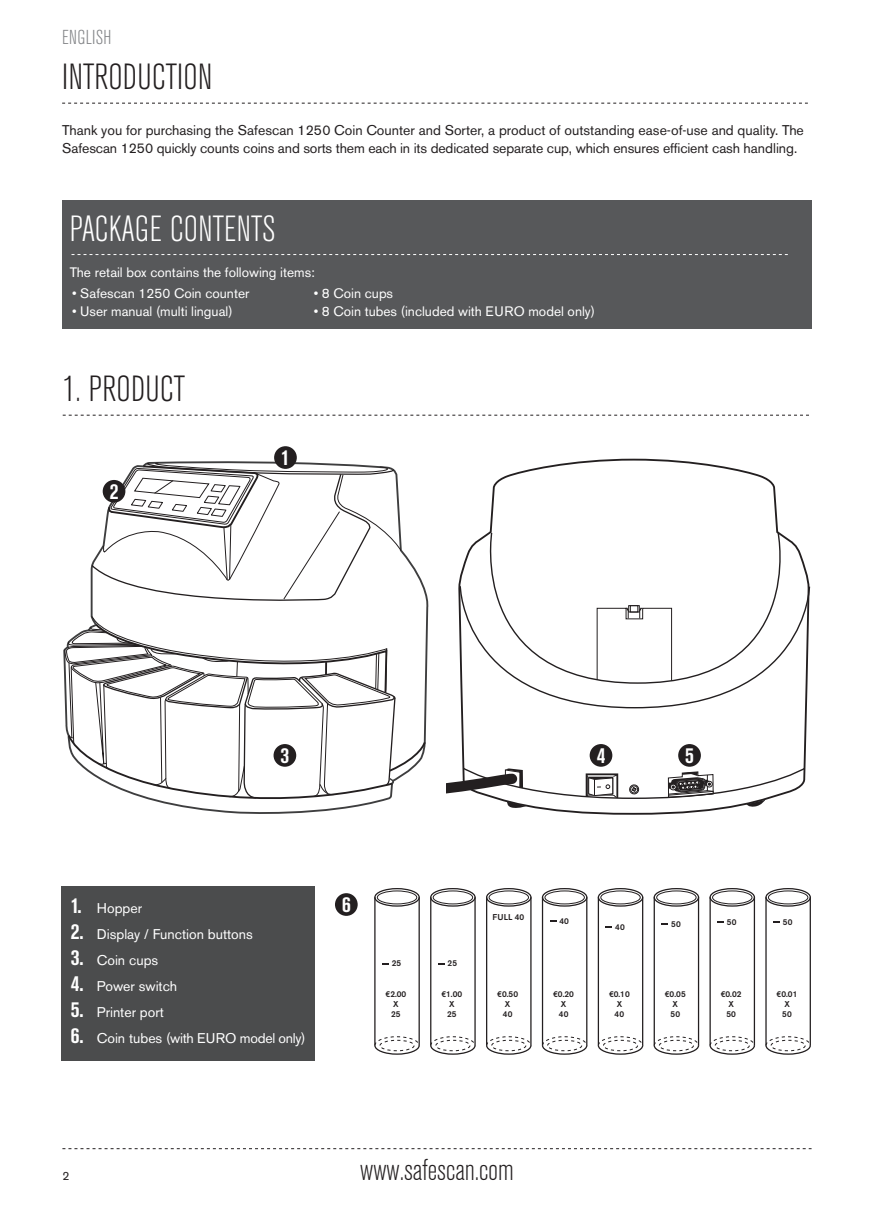
<style>
.page{position:relative;width:874px;height:1225px;background:#fff}
.page>*{position:absolute;margin:0;border:0;box-sizing:border-box;transform-origin:0 0}
.t1{font:300 condensed 36px "Akzidenz Grotesk BE";letter-spacing:.01em;color:#231f20}
.t2{font:300 condensed 36px "Akzidenz Grotesk BE";color:#fff}
.t3{font:300 condensed 30px "Akzidenz Grotesk BE";color:#231f20}
.t4{font:700 condensed 22px "Akzidenz Grotesk BE";color:#fff}
.t5{font:300 condensed 20px "Akzidenz Grotesk BE";letter-spacing:.015em;color:#808285}
.t6{font:14px/18px "Akzidenz Grotesk BE";color:#231f20}
.t7{font:14px "Akzidenz Grotesk BE";color:#fff}
.t8{font:13.6px "Akzidenz Grotesk BE";color:#fff}
.t9{font:12px "Akzidenz Grotesk BE";color:#231f20}
.t10{font:500 8.4px/10px "Akzidenz Grotesk BE";letter-spacing:.02em;color:#231f20;text-align:center}
.s1{font-weight:700;font-stretch:condensed;font-size:22px}
</style>
<div class="page">
<svg style="left:62px;top:1148px;width:749px;height:1px"></svg>
<svg style="left:374px;top:888px;width:46px;height:167px"></svg>
<div style="left:377px;top:891px;width:39px;height:13px;background:#fff;border-radius:50%"></div>
<div style="left:376px;top:890px;width:41px;height:14px;border:1px solid #231f20;border-radius:50%"></div>
<hr style="left:374px;top:897px;width:1px;height:148px;background:#231f20">
<hr style="left:418px;top:897px;width:1px;height:148px;background:#231f20">
<svg style="left:430px;top:888px;width:46px;height:167px"></svg>
<div style="left:433px;top:891px;width:39px;height:13px;background:#fff;border-radius:50%"></div>
<div style="left:432px;top:890px;width:41px;height:14px;border:1px solid #231f20;border-radius:50%"></div>
<hr style="left:430px;top:897px;width:1px;height:148px;background:#231f20">
<hr style="left:474px;top:897px;width:1px;height:148px;background:#231f20">
<svg style="left:486px;top:888px;width:46px;height:167px"></svg>
<div style="left:489px;top:891px;width:39px;height:13px;background:#fff;border-radius:50%"></div>
<div style="left:488px;top:890px;width:40px;height:14px;border:1px solid #231f20;border-radius:50%"></div>
<hr style="left:485px;top:897px;width:2px;height:148px;background:#231f20">
<hr style="left:530px;top:897px;width:1px;height:148px;background:#231f20">
<svg style="left:541px;top:888px;width:46px;height:167px"></svg>
<div style="left:544px;top:891px;width:40px;height:13px;background:#fff;border-radius:50%"></div>
<div style="left:544px;top:890px;width:40px;height:14px;border:1px solid #231f20;border-radius:50%"></div>
<hr style="left:541px;top:897px;width:2px;height:148px;background:#231f20">
<hr style="left:586px;top:897px;width:1px;height:148px;background:#231f20">
<svg style="left:597px;top:888px;width:46px;height:167px"></svg>
<div style="left:600px;top:891px;width:40px;height:13px;background:#fff;border-radius:50%"></div>
<div style="left:600px;top:890px;width:40px;height:14px;border:1px solid #231f20;border-radius:50%"></div>
<hr style="left:597px;top:897px;width:1px;height:148px;background:#231f20">
<hr style="left:641px;top:897px;width:2px;height:148px;background:#231f20">
<svg style="left:653px;top:888px;width:46px;height:167px"></svg>
<div style="left:656px;top:891px;width:39px;height:13px;background:#fff;border-radius:50%"></div>
<div style="left:656px;top:890px;width:40px;height:14px;border:1px solid #231f20;border-radius:50%"></div>
<hr style="left:653px;top:897px;width:1px;height:148px;background:#231f20">
<hr style="left:697px;top:897px;width:1px;height:148px;background:#231f20">
<svg style="left:709px;top:888px;width:46px;height:167px"></svg>
<div style="left:712px;top:891px;width:39px;height:13px;background:#fff;border-radius:50%"></div>
<div style="left:711px;top:890px;width:41px;height:14px;border:1px solid #231f20;border-radius:50%"></div>
<hr style="left:709px;top:897px;width:1px;height:148px;background:#231f20">
<hr style="left:753px;top:897px;width:1px;height:148px;background:#231f20">
<svg style="left:765px;top:888px;width:46px;height:167px"></svg>
<div style="left:768px;top:891px;width:39px;height:13px;background:#fff;border-radius:50%"></div>
<div style="left:767px;top:890px;width:40px;height:14px;border:1px solid #231f20;border-radius:50%"></div>
<hr style="left:765px;top:897px;width:1px;height:148px;background:#231f20">
<hr style="left:809px;top:897px;width:1px;height:148px;background:#231f20">
<svg style="left:63px;top:461px;width:366px;height:262px"></svg>
<svg style="left:64px;top:615px;width:362px;height:199px"></svg>
<svg style="left:90px;top:462px;width:311px;height:146px"></svg>
<svg style="left:461px;top:458px;width:349px;height:357px"></svg>
<svg style="left:468px;top:531px;width:339px;height:54px"></svg>
<svg style="left:458px;top:585px;width:352px;height:124px"></svg>
<svg style="left:446px;top:767px;width:359px;height:41px"></svg>
<svg style="left:584px;top:729px;width:55px;height:1px"></svg>
<svg style="left:62px;top:103px;width:745px;height:1px"></svg>
<svg style="left:63px;top:415px;width:745px;height:1px"></svg>
<div style="left:62px;top:886px;width:252px;height:175px;background:#4b4c4d"></div>
<div style="left:62px;top:200px;width:748px;height:129px;background:#57585a"></div>
<svg style="left:71px;top:254px;width:716px;height:1px"></svg>
<div style="left:677px;top:744px;width:23px;height:22px;background:#231f20;border-radius:50%"></div>
<div style="left:335px;top:893px;width:22px;height:23px;background:#231f20;border-radius:50%"></div>
<div style="left:589px;top:744px;width:23px;height:22px;background:#231f20;border-radius:50%"></div>
<div style="left:273px;top:744px;width:23px;height:22px;background:#231f20;border-radius:50%"></div>
<div style="left:103px;top:480px;width:22px;height:22px;background:#231f20;border-radius:50%"></div>
<div style="left:274px;top:446px;width:23px;height:23px;background:#231f20;border-radius:50%"></div>
<h3 class="t5" style="left:62px;top:27px;width:51px">ENGLISH</h3>
<h1 class="t1" style="left:62px;top:57px;width:152px">INTRODUCTION</h1>
<p class="t6" style="left:62px;top:121px;width:743px">Thank you for purchasing the Safescan 1250 Coin Counter and Sorter, a product of outstanding ease-of-use and quality. The<br>Safescan 1250 quickly counts coins and sorts them each in its dedicated separate cup, which ensures efficient cash handling.</p>
<h1 class="t2" style="left:70px;top:210px;width:207px">PACKAGE CONTENTS</h1>
<p class="t8" style="left:70px;top:264px;width:246px">The retail box contains the following items:</p>
<p class="t8" style="left:72px;top:285px;width:179px">• Safescan 1250 Coin counter</p>
<p class="t8" style="left:72px;top:303px;width:162px">• User manual (multi lingual)</p>
<h1 class="t1" style="left:63px;top:369px;width:124px">1. PRODUCT</h1>
<h3 class="t4" style="left:110px;top:479px;width:10px">2</h3>
<p class="t8" style="left:313px;top:285px;width:81px">• 8 Coin cups</p>
<p class="t8" style="left:313px;top:303px;width:283px">• 8 Coin tubes (included with EURO model only)</p>
<h3 class="t4" style="left:281px;top:445px;width:10px">1</h3>
<h3 class="t4" style="left:280px;top:743px;width:10px">3</h3>
<h3 class="t4" style="left:596px;top:743px;width:10px">4</h3>
<h3 class="t4" style="left:685px;top:743px;width:10px">5</h3>
<p class="t7" style="left:71px;top:900px;width:73px"><span class="s1">1.</span> Hopper</p>
<p class="t7" style="left:71px;top:926px;width:183px"><span class="s1">2.</span> Display / Function buttons</p>
<p class="t7" style="left:71px;top:952px;width:89px"><span class="s1">3.</span> Coin cups</p>
<p class="t7" style="left:71px;top:978px;width:107px"><span class="s1">4.</span> Power switch</p>
<p class="t7" style="left:71px;top:1004px;width:94px"><span class="s1">5.</span> Printer port</p>
<p class="t7" style="left:71px;top:1030px;width:236px"><span class="s1">6.</span> Coin tubes (with EURO model only)</p>
<h3 class="t4" style="left:342px;top:892px;width:10px">6</h3>
<p class="t10" style="left:391px;top:958px;width:11px">25</p>
<p class="t10" style="left:385px;top:988px;width:22px">€2.00<br>X<br>25</p>
<p class="t10" style="left:447px;top:958px;width:11px">25</p>
<p class="t10" style="left:441px;top:988px;width:22px">€1.00<br>X<br>25</p>
<p class="t10" style="left:492px;top:912px;width:33px">FULL 40</p>
<p class="t10" style="left:497px;top:988px;width:22px">€0.50<br>X<br>40</p>
<p class="t10" style="left:559px;top:915px;width:11px">40</p>
<p class="t10" style="left:553px;top:988px;width:22px">€0.20<br>X<br>40</p>
<p class="t10" style="left:615px;top:922px;width:11px">40</p>
<p class="t10" style="left:608px;top:988px;width:22px">€0.10<br>X<br>40</p>
<p class="t10" style="left:670px;top:918px;width:11px">50</p>
<p class="t10" style="left:664px;top:988px;width:22px">€0.05<br>X<br>50</p>
<p class="t10" style="left:726px;top:917px;width:11px">50</p>
<p class="t10" style="left:720px;top:988px;width:22px">€0.02<br>X<br>50</p>
<p class="t10" style="left:782px;top:917px;width:11px">50</p>
<p class="t10" style="left:776px;top:988px;width:22px">€0.01<br>X<br>50</p>
<p class="t9" style="left:62px;top:1168px;width:8px">2</p>
<h2 class="t3" style="left:360px;top:1153px;width:155px">www.safescan.com</h2>
</div>
